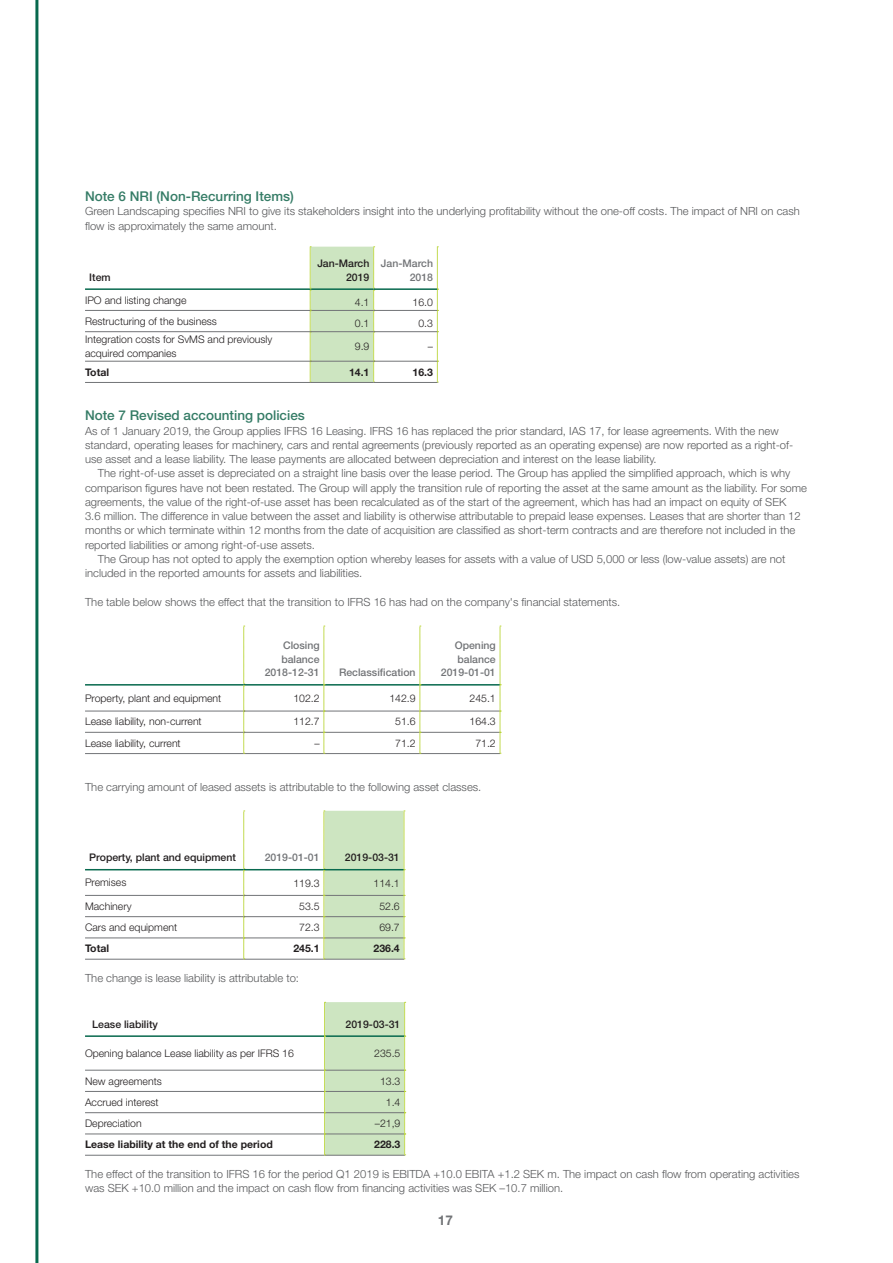
<style>
.page{position:relative;width:893px;height:1263px;background:#fff}
.page>*{position:absolute;margin:0;border:0;box-sizing:border-box;transform-origin:0 0}
.t1{font:500 13.5px "Helvetica Neue LT Std";color:#357c66}
.t2{font:700 13.5px "Helvetica Neue LT Std";color:#727477}
.t3{font:300 11.25px/14.2px "Helvetica Neue LT Std";color:#57585a}
.t4{font:300 10.5px/13.5px "Helvetica Neue LT Std";color:#231f20}
.t5{font:500 10.5px/13.5px "Helvetica Neue LT Std";color:#727477;text-align:right}
.t6{font:500 10.5px/13.5px "Helvetica Neue LT Std";color:#231f20;text-align:right}
.t7{font:700 10.5px "Helvetica Neue LT Std";color:#231f20}
</style>
<div class="page">
<hr style="left:35px;top:0;width:3px;height:1263px;background:#08694e">
<hr style="left:374px;top:310px;width:63px;height:1px;background:#727477">
<hr style="left:374px;top:331px;width:63px;height:1px;background:#727477">
<hr style="left:374px;top:361px;width:63px;height:1px;background:#727477">
<hr style="left:374px;top:382px;width:63px;height:1px;background:#727477">
<svg style="left:437px;top:247px;width:1px;height:136px"></svg>
<hr style="left:374px;top:288px;width:63px;height:2px;background:#08694e">
<hr style="left:85px;top:288px;width:225px;height:2px;background:#08694e">
<svg style="left:310px;top:247px;width:65px;height:136px;background:#c8e0bb"></svg>
<hr style="left:85px;top:331px;width:225px;height:1px;background:#727477">
<hr style="left:85px;top:361px;width:225px;height:1px;background:#727477">
<hr style="left:85px;top:382px;width:225px;height:1px;background:#727477">
<hr style="left:85px;top:310px;width:225px;height:1px;background:#727477">
<hr style="left:85px;top:711px;width:159px;height:1px;background:#727477">
<hr style="left:85px;top:732px;width:159px;height:1px;background:#727477">
<hr style="left:244px;top:684px;width:80px;height:1px;background:#08694e">
<hr style="left:324px;top:684px;width:96px;height:1px;background:#08694e">
<hr style="left:420px;top:684px;width:80px;height:1px;background:#08694e">
<hr style="left:85px;top:753px;width:159px;height:1px;background:#727477">
<hr style="left:244px;top:753px;width:80px;height:1px;background:#727477">
<hr style="left:324px;top:753px;width:96px;height:1px;background:#727477">
<hr style="left:420px;top:753px;width:80px;height:1px;background:#727477">
<hr style="left:85px;top:684px;width:159px;height:1px;background:#08694e">
<svg style="left:244px;top:626px;width:1px;height:128px"></svg>
<hr style="left:244px;top:711px;width:80px;height:1px;background:#727477">
<hr style="left:324px;top:711px;width:96px;height:1px;background:#727477">
<hr style="left:420px;top:711px;width:80px;height:1px;background:#727477">
<hr style="left:244px;top:732px;width:80px;height:1px;background:#727477">
<hr style="left:324px;top:732px;width:96px;height:1px;background:#727477">
<hr style="left:420px;top:732px;width:80px;height:1px;background:#727477">
<svg style="left:324px;top:626px;width:1px;height:128px"></svg>
<svg style="left:420px;top:626px;width:1px;height:128px"></svg>
<svg style="left:500px;top:626px;width:1px;height:128px"></svg>
<hr style="left:85px;top:895px;width:159px;height:1px;background:#727477">
<hr style="left:85px;top:916px;width:159px;height:1px;background:#727477">
<hr style="left:244px;top:869px;width:80px;height:1px;background:#08694e">
<hr style="left:85px;top:938px;width:159px;height:1px;background:#727477">
<hr style="left:244px;top:938px;width:80px;height:1px;background:#727477">
<hr style="left:85px;top:959px;width:159px;height:1px;background:#727477">
<hr style="left:244px;top:959px;width:80px;height:1px;background:#727477">
<hr style="left:324px;top:959px;width:80px;height:1px;background:#727477">
<hr style="left:85px;top:869px;width:159px;height:1px;background:#08694e">
<svg style="left:244px;top:811px;width:1px;height:148px"></svg>
<hr style="left:244px;top:895px;width:80px;height:1px;background:#727477">
<hr style="left:244px;top:916px;width:80px;height:1px;background:#727477">
<svg style="left:324px;top:811px;width:81px;height:148px;background:#c9e1bc"></svg>
<hr style="left:85px;top:1070px;width:239px;height:1px;background:#727477">
<hr style="left:85px;top:1091px;width:239px;height:1px;background:#727477">
<hr style="left:85px;top:1035px;width:239px;height:2px;background:#08694e">
<hr style="left:85px;top:1112px;width:239px;height:1px;background:#727477">
<hr style="left:85px;top:1134px;width:239px;height:1px;background:#727477">
<hr style="left:85px;top:1155px;width:240px;height:1px;background:#727477">
<hr style="left:325px;top:1155px;width:80px;height:1px;background:#727477">
<svg style="left:324px;top:1002px;width:82px;height:153px;background:#c9e0bb"></svg>
<p class="t1" style="left:85px;top:188px;width:210px">Note 6 NRI (Non-Recurring Items)</p>
<p class="t3" style="left:85px;top:204px;width:716px">Green Landscaping specifies NRI to give its stakeholders insight into the underlying profitability without the one-off costs. The impact of NRI on cash flow is approximately the same amount.</p>
<p class="t6" style="left:89px;top:270px;width:23px">Item</p>
<p class="t6" style="left:317px;top:257px;width:54px">Jan-March<br>2019</p>
<p class="t5" style="left:381px;top:257px;width:54px">Jan-March<br>2018</p>
<p class="t4" style="left:85px;top:293px;width:103px">IPO and listing change</p>
<p class="t4" style="left:355px;top:295px;width:16px">4.1</p>
<p class="t4" style="left:413px;top:295px;width:22px">16.0</p>
<p class="t4" style="left:85px;top:314px;width:133px">Restructuring of the business</p>
<p class="t4" style="left:355px;top:317px;width:16px">0.1</p>
<p class="t4" style="left:418px;top:317px;width:16px">0.3</p>
<p class="t4" style="left:85px;top:333px;width:189px">Integration costs for SvMS and previously acquired companies</p>
<p class="t4" style="left:355px;top:339px;width:16px">9.9</p>
<p class="t4" style="left:428px;top:339px;width:7px">–</p>
<p class="t7" style="left:85px;top:365px;width:26px">Total</p>
<p class="t7" style="left:349px;top:365px;width:22px">14.1</p>
<p class="t7" style="left:413px;top:365px;width:22px">16.3</p>
<p class="t1" style="left:85px;top:407px;width:221px">Note 7 Revised accounting policies</p>
<p class="t3" style="left:85px;top:423px;width:710px">As of 1 January 2019, the Group applies IFRS 16 Leasing. IFRS 16 has replaced the prior standard, IAS 17, for lease agreements. With the new standard, operating leases for machinery, cars and rental agreements (previously reported as an operating expense) are now reported as a right-of&shy;use asset and a lease liability. The lease payments are allocated between depreciation and interest on the lease liability.</p>
<p class="t3" style="left:98px;top:466px;width:694px">The right-of-use asset is depreciated on a straight line basis over the lease period. The Group has applied the simplified approach, which is why</p>
<p class="t3" style="left:85px;top:480px;width:723px">comparison figures have not been restated. The Group will apply the transition rule of reporting the asset at the same amount as the liability. For some</p>
<p class="t3" style="left:85px;top:494px;width:703px">agreements, the value of the right-of-use asset has been recalculated as of the start of the agreement, which has had an impact on equity of SEK</p>
<p class="t3" style="left:85px;top:509px;width:717px">3.6 million. The difference in value between the asset and liability is otherwise attributable to prepaid lease expenses. Leases that are shorter than 12</p>
<p class="t3" style="left:85px;top:523px;width:712px">months or which terminate within 12 months from the date of acquisition are classified as short-term contracts and are therefore not included in the</p>
<p class="t3" style="left:85px;top:537px;width:232px">reported liabilities or among right-of-use assets.</p>
<p class="t3" style="left:98px;top:551px;width:689px">The Group has not opted to apply the exemption option whereby leases for assets with a value of USD 5,000 or less (low-value assets) are not</p>
<p class="t3" style="left:85px;top:566px;width:279px">included in the reported amounts for assets and liabilities.</p>
<p class="t3" style="left:85px;top:594px;width:537px">The table below shows the effect that the transition to IFRS 16 has had on the company's financial statements.</p>
<p class="t5" style="left:265px;top:639px;width:56px">Closing balance<br>2018-12-31</p>
<p class="t5" style="left:441px;top:639px;width:56px">Opening balance<br>2019-01-01</p>
<p class="t5" style="left:339px;top:666px;width:78px">Reclassification</p>
<p class="t4" style="left:85px;top:691px;width:138px">Property, plant and equipment</p>
<p class="t4" style="left:293px;top:691px;width:28px">102.2</p>
<p class="t4" style="left:389px;top:691px;width:28px">142.9</p>
<p class="t4" style="left:469px;top:691px;width:28px">245.1</p>
<p class="t4" style="left:85px;top:715px;width:118px">Lease liability, non-current</p>
<p class="t4" style="left:293px;top:715px;width:28px">112.7</p>
<p class="t4" style="left:395px;top:715px;width:22px">51.6</p>
<p class="t4" style="left:469px;top:715px;width:28px">164.3</p>
<p class="t4" style="left:85px;top:736px;width:97px">Lease liability, current</p>
<p class="t4" style="left:314px;top:736px;width:7px">–</p>
<p class="t4" style="left:395px;top:736px;width:22px">71.2</p>
<p class="t4" style="left:475px;top:736px;width:22px">71.2</p>
<p class="t3" style="left:85px;top:779px;width:398px">The carrying amount of leased assets is attributable to the following asset classes.</p>
<p class="t6" style="left:89px;top:851px;width:148px">Property, plant and equipment</p>
<p class="t5" style="left:265px;top:851px;width:56px">2019-01-01</p>
<p class="t6" style="left:345px;top:851px;width:56px">2019-03-31</p>
<p class="t4" style="left:85px;top:875px;width:43px">Premises</p>
<p class="t4" style="left:293px;top:876px;width:28px">119.3</p>
<p class="t4" style="left:373px;top:876px;width:28px">114.1</p>
<p class="t4" style="left:85px;top:899px;width:48px">Machinery</p>
<p class="t4" style="left:299px;top:899px;width:22px">53.5</p>
<p class="t4" style="left:379px;top:899px;width:22px">52.6</p>
<p class="t4" style="left:85px;top:920px;width:94px">Cars and equipment</p>
<p class="t4" style="left:299px;top:920px;width:22px">72.3</p>
<p class="t4" style="left:379px;top:920px;width:22px">69.7</p>
<p class="t7" style="left:85px;top:942px;width:26px">Total</p>
<p class="t7" style="left:293px;top:942px;width:28px">245.1</p>
<p class="t7" style="left:373px;top:942px;width:28px">236.4</p>
<p class="t3" style="left:85px;top:970px;width:215px">The change is lease liability is attributable to:</p>
<p class="t6" style="left:92px;top:1017px;width:67px">Lease liability</p>
<p class="t6" style="left:346px;top:1017px;width:56px">2019-03-31</p>
<p class="t4" style="left:85px;top:1046px;width:210px">Opening balance Lease liability as per IFRS 16</p>
<p class="t4" style="left:374px;top:1046px;width:28px">235.5</p>
<p class="t4" style="left:85px;top:1074px;width:78px">New agreements</p>
<p class="t4" style="left:380px;top:1074px;width:22px">13.3</p>
<p class="t4" style="left:85px;top:1095px;width:75px">Accrued interest</p>
<p class="t4" style="left:386px;top:1095px;width:16px">1.4</p>
<p class="t4" style="left:85px;top:1116px;width:58px">Depreciation</p>
<p class="t4" style="left:375px;top:1116px;width:27px">–21,9</p>
<p class="t7" style="left:85px;top:1138px;width:189px">Lease liability at the end of the period</p>
<p class="t7" style="left:374px;top:1138px;width:28px">228.3</p>
<p class="t3" style="left:85px;top:1166px;width:716px">The effect of the transition to IFRS 16 for the period Q1 2019 is EBITDA +10.0 EBITA +1.2 SEK m. The impact on cash flow from operating activities was SEK +10.0 million and the impact on cash flow from financing activities was SEK –10.7 million.</p>
<p class="t2" style="left:438px;top:1211px;width:17px">17</p>
</div>
